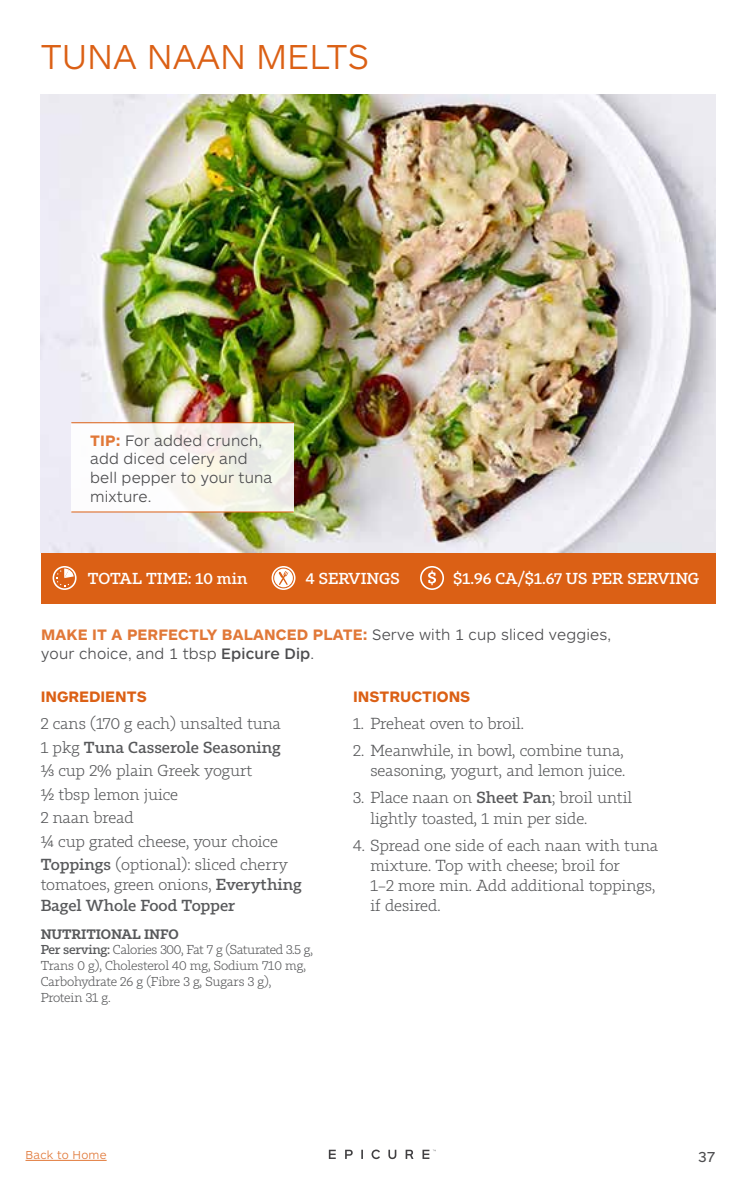
<style>
.page{position:relative;width:756px;height:1188px;background:#fff}
.page>*{position:absolute;margin:0;border:0;box-sizing:border-box;transform-origin:0 0}
.t1{font:300 36px "ARS Maquette Pro";color:#db6015}
.t2{font:300 15.75px/23.5px "Tabac Slab";color:#58595b}
.t3{font:300 15.75px/18.8px "ARS Maquette Pro";letter-spacing:.01em;color:#4d4d4f}
.t4{font:500 15.75px/20.2px "Tabac Slab";letter-spacing:-.005em;color:#58595b}
.t5{font:700 15.75px "ARS Maquette Pro";color:#db6015}
.t6{font:500 15.6px "Tabac Slab";color:#fff}
.t7{font:15px "ARS Maquette Pro";color:#4d4d4f}
.t8{font:600 13.5px "Tabac Slab";letter-spacing:-.01em;color:#58595b}
.t9{font:300 12.75px/15.8px "Tabac Slab";letter-spacing:-.02em;color:#58595b}
.t10{font:300 12px "ARS Maquette Pro";letter-spacing:.02em;color:#e17838}
.s1{font-weight:700;color:#e17838}
.s2{font-weight:500}
.s3{font-weight:300}
</style>
<div class="page">
<img style="left:40px;top:94px;width:675px;height:459px">
<div style="left:41px;top:553px;width:675px;height:50px;background:#db6015"></div>
<svg style="left:420px;top:566px;width:24px;height:24px"></svg>
<svg style="left:272px;top:566px;width:24px;height:24px"></svg>
<div style="left:71px;top:423px;width:223px;height:89px;background:linear-gradient(to right,#fff,#efeee3)"></div>
<hr style="left:71px;top:422px;width:223px;height:1px;background:#db6015">
<hr style="left:71px;top:512px;width:223px;height:1px;background:#db6015">
<svg style="left:53px;top:566px;width:24px;height:24px"></svg>
<svg style="left:329px;top:1150px;width:7px;height:9px"></svg>
<svg style="left:345px;top:1150px;width:8px;height:9px"></svg>
<svg style="left:361px;top:1150px;width:2px;height:9px"></svg>
<svg style="left:388px;top:1150px;width:8px;height:9px"></svg>
<svg style="left:406px;top:1150px;width:7px;height:9px"></svg>
<svg style="left:423px;top:1150px;width:13px;height:9px"></svg>
<svg style="left:372px;top:1150px;width:8px;height:9px"></svg>
<hr style="left:26px;top:1160px;width:81px;height:1px;background:#e17838">
<h1 class="t1" style="left:41px;top:34px;width:330px">TUNA NAAN MELTS</h1>
<p class="t3" style="left:90px;top:430px;width:184px"><span class="s1">TIP:</span> For added crunch, add diced celery and bell pepper to your tuna mixture.</p>
<p class="t6" style="left:88px;top:569px;width:161px">TOTAL TIME: 10 min</p>
<p class="t6" style="left:306px;top:569px;width:96px">4 SERVINGS</p>
<p class="t6" style="left:453px;top:569px;width:248px">$1.96 CA/$1.67 US PER SERVING</p>
<p class="t3" style="left:41px;top:624px;width:572px"><span class="s1">MAKE IT A PERFECTLY BALANCED PLATE:</span> Serve with 1 cup sliced veggies, your choice, and 1 tbsp <span class="s2">Epicure Dip</span>.</p>
<p class="t5" style="left:41px;top:686px;width:108px">INGREDIENTS</p>
<p class="t2" style="left:41px;top:712px;width:249px">2 cans (170 g each) unsalted tuna<br>1 pkg <span class="s2">Tuna Casserole Seasoning </span>⅓ cup 2% plain Greek yogurt<br>½ tbsp lemon juice<br>2 naan bread<br>¼ cup grated cheese, your choice<br><span class="s2">Toppings</span> (optional): sliced cherry</p>
<p class="t4" style="left:41px;top:875px;width:263px"><span class="s3">tomatoes, green onions,</span> Everything<br>Bagel Whole Food Topper</p>
<p class="t8" style="left:41px;top:926px;width:139px">NUTRITIONAL INFO</p>
<p class="t9" style="left:41px;top:942px;width:274px"><span class="s2">Per serving:</span> Calories 300, Fat 7 g (Saturated 3.5 g, Trans 0 g), Cholesterol 40 mg, Sodium 710 mg, Carbohydrate 26 g (Fibre 3 g, Sugars 3 g), Protein 31 g.</p>
<p class="t5" style="left:353px;top:686px;width:119px">INSTRUCTIONS</p>
<p class="t2" style="left:353px;top:712px;width:172px">1. Preheat oven to broil.</p>
<p class="t2" style="left:353px;top:741px;width:274px;line-height:20.2px;text-align:right">2. Meanwhile, in bowl, combine tuna, seasoning, yogurt, and lemon juice.</p>
<p class="t2" style="left:370px;top:788px;width:263px;line-height:20.2px;text-indent:-17px">3. Place naan on <span class="s2">Sheet Pan</span>; broil until lightly toasted, 1 min per side.</p>
<p class="t2" style="left:370px;top:835px;width:289px;line-height:20.2px;text-indent:-17px">4. Spread one side of each naan with tuna mixture. Top with cheese; broil for<br>1–2 more min. Add additional toppings, if desired.</p>
<p class="t10" style="left:26px;top:1147px;width:83px">Back to Home</p>
<p class="t7" style="left:698px;top:1147px;width:19px">37</p>
</div>
